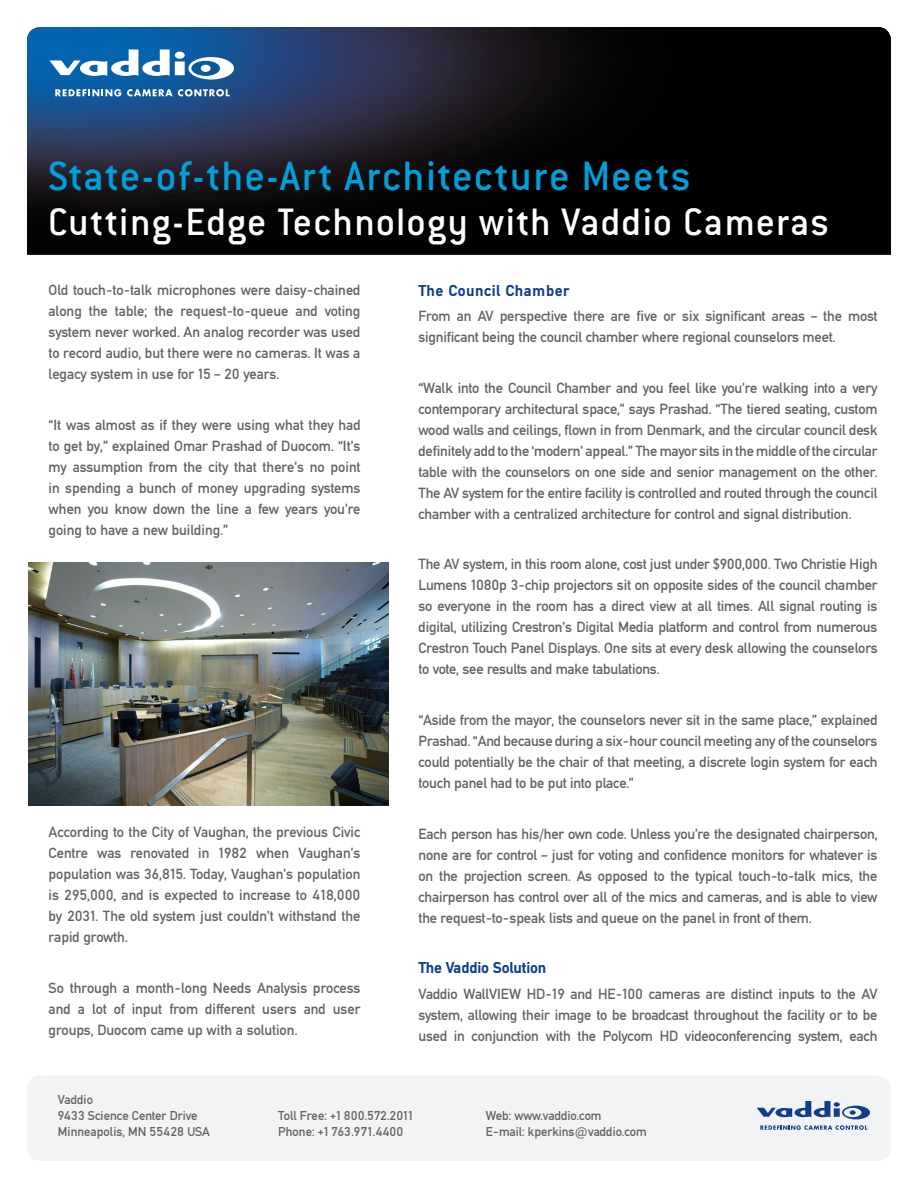
<style>
.page{position:relative;width:918px;height:1188px;background:#fff}
.page>*{position:absolute;margin:0;border:0;box-sizing:border-box;transform-origin:0 0}
.t1{font:500 45px "Conduit ITC";letter-spacing:.025em;color:#009fda}
.t2{font:500 42px "Conduit ITC";letter-spacing:.025em;color:#fff}
.Main_text__Bold_lead{font:700 16.5px "DIN Mittel EF";letter-spacing:.03em;color:#103d8c}
.Main_text__Bold_lead-2{font:700 16.5px "DIN Mittel EF";color:#103d8c}
.Main_text__Bold_lead-3{font:15.45px/21px "DIN Mittel EF";letter-spacing:-.01em;color:#636366;text-align:justify}
.t3{font:13.5px/16.2px "DIN Mittel EF";color:#636366}
</style>
<div class="page">
<img style="left:27px;top:27px;width:864px;height:228px">
<div style="left:27px;top:1076px;width:864px;height:85px;background:#f2f3f4;border-radius:14px"></div>
<svg style="left:757px;top:1101px;width:113px;height:18px"></svg>
<svg style="left:760px;top:1125px;width:107px;height:5px"></svg>
<svg style="left:49px;top:49px;width:185px;height:31px"></svg>
<svg style="left:55px;top:89px;width:175px;height:8px"></svg>
<img style="left:28px;top:562px;width:360px;height:244px">
<p class="t1" style="left:48px;top:150px;width:644px">State-of-the-Art Architecture Meets</p>
<p class="t2" style="left:48px;top:198px;width:782px">Cutting-Edge Technology with Vaddio Cameras</p>
<p class="Main_text__Bold_lead-3" style="left:49px;top:280px;width:313px">Old touch-to-talk microphones were daisy-chained along the table; the request-to-queue and voting system never worked. An analog recorder was used to record audio, but there were no cameras. It was a legacy system in use for 15 – 20 years.</p>
<p class="Main_text__Bold_lead-3" style="left:49px;top:414px;width:313px">“It was almost as if they were using what they had to get by,” explained Omar Prashad of Duocom. “It’s my assumption from the city that there’s no point in spending a bunch of money upgrading systems when you know down the line a few years you’re going to have a new building.”</p>
<p class="Main_text__Bold_lead-3" style="left:49px;top:822px;width:313px">According to the City of Vaughan, the previous Civic Centre was renovated in 1982 when Vaughan’s population was 36,815. Today, Vaughan’s population is 295,000, and is expected to increase to 418,000 by 2031. The old system just couldn’t withstand the rapid growth.</p>
<p class="Main_text__Bold_lead-3" style="left:49px;top:977px;width:313px">So through a month-long Needs Analysis process and a lot of input from different users and user groups, Duocom came up with a solution.</p>
<p class="Main_text__Bold_lead" style="left:418px;top:281px;width:152px">The Council Chamber</p>
<p class="Main_text__Bold_lead-3" style="left:418px;top:306px;width:461px">From an AV perspective there are five or six significant areas – the most significant being the council chamber where regional counselors meet.</p>
<p class="Main_text__Bold_lead-3" style="left:418px;top:377px;width:461px">“Walk into the Council Chamber and you feel like you’re walking into a very contemporary architectural space,” says Prashad. “The tiered seating, custom wood walls and ceilings, flown in from Denmark, and the circular council desk definitely add to the ‘modern’ appeal.” The mayor sits in the middle of the circular table with the counselors on one side and senior management on the other.<br>The AV system for the entire facility is controlled and routed through the council chamber with a centralized architecture for control and signal distribution.</p>
<p class="Main_text__Bold_lead-3" style="left:418px;top:554px;width:461px">The AV system, in this room alone, cost just under $900,000. Two Christie High Lumens 1080p 3-chip projectors sit on opposite sides of the council chamber so everyone in the room has a direct view at all times. All signal routing is digital, utilizing Crestron’s Digital Media platform and control from numerous Crestron Touch Panel Displays. One sits at every desk allowing the counselors to vote, see results and make tabulations.</p>
<p class="Main_text__Bold_lead-3" style="left:418px;top:710px;width:461px">“Aside from the mayor, the counselors never sit in the same place,” explained Prashad. “And because during a six-hour council meeting any of the counselors could potentially be the chair of that meeting, a discrete login system for each touch panel had to be put into place.”</p>
<p class="Main_text__Bold_lead-3" style="left:418px;top:823px;width:461px">Each person has his/her own code. Unless you’re the designated chairperson, none are for control – just for voting and confidence monitors for whatever is on the projection screen. As opposed to the typical touch-to-talk mics, the chairperson has control over all of the mics and cameras, and is able to view the request-to-speak lists and queue on the panel in front of them.</p>
<p class="Main_text__Bold_lead-2" style="left:418px;top:958px;width:129px">The Vaddio Solution</p>
<p class="Main_text__Bold_lead-3" style="left:418px;top:983px;width:461px">Vaddio WallVIEW HD-19 and HE-100 cameras are distinct inputs to the AV system, allowing their image to be broadcast throughout the facility or to be used in conjunction with the Polycom HD videoconferencing system, each</p>
<p class="t3" style="left:58px;top:1091px;width:153px">Vaddio<br>9433 Science Center Drive<br>Minneapolis, MN 55428 USA</p>
<p class="t3" style="left:278px;top:1108px;width:136px">Toll Free: +1 800.572.2011<br>Phone: +1 763.971.4400</p>
<p class="t3" style="left:486px;top:1108px;width:163px">Web: www.vaddio.com<br>E-mail: kperkins@vaddio.com</p>
</div>
